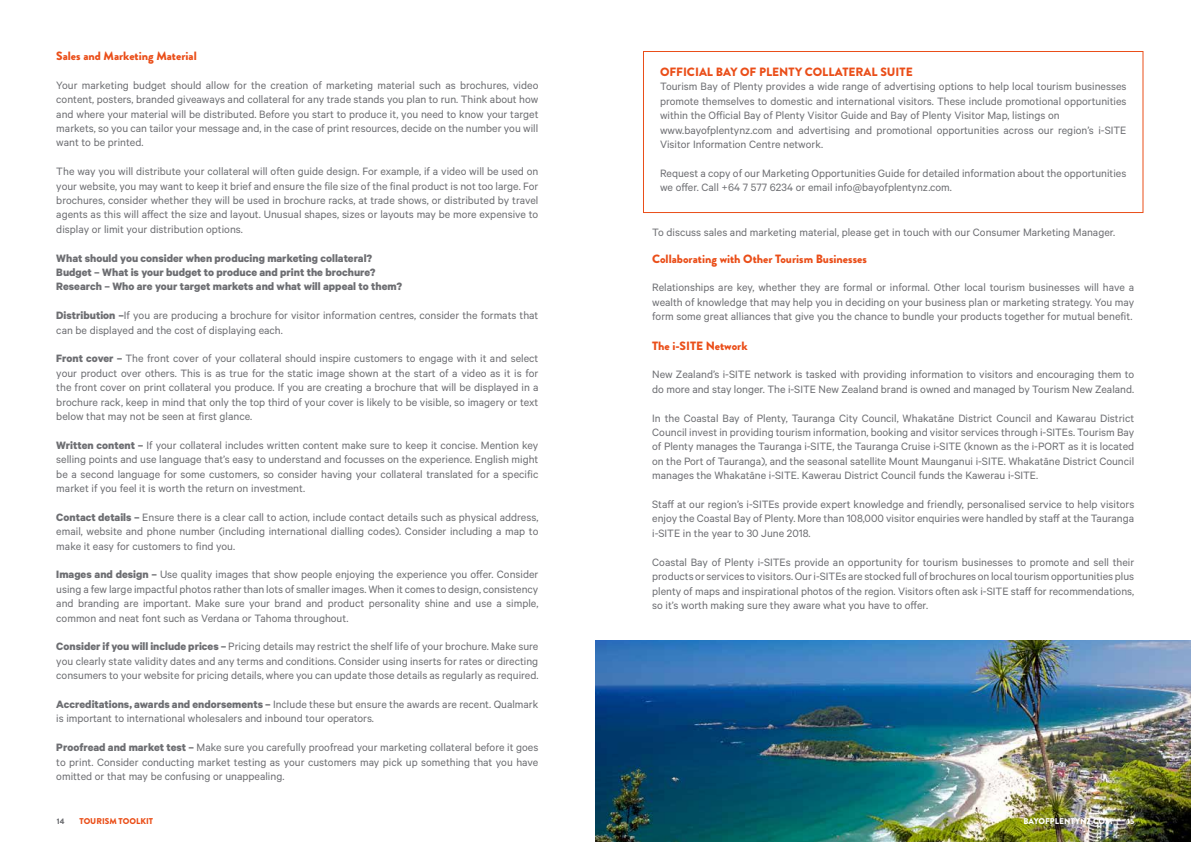
<style>
.page{position:relative;width:1191px;height:842px;background:#fff}
.page>*{position:absolute;margin:0;border:0;box-sizing:border-box;transform-origin:0 0}
.t1{font:12px/14.4px "Calibre";color:#6d6e72;text-align:justify}
.t2{font:700 12px/14.4px "Calibre";color:#6d6e72}
.t3{font:900 12px "Brandon Grotesque";color:#ea4e19}
.t4{font:900 8.4px "Brandon Grotesque";color:#fff}
.t5{font:900 8.4px "Brandon Grotesque";color:#ea4d17}
.t6{font:900 8px "Brandon Grotesque";color:#6d6e72}
.t7{font:900 8px "Brandon Grotesque";color:#fff}
.s1{font-weight:700}
</style>
<div class="page">
<img style="left:595px;top:640px;width:596px;height:202px">
<div style="left:643px;top:51px;width:500px;height:162px;border:1px solid #ea4e19"></div>
<p class="t3" style="left:56px;top:47px;width:142px">Sales and Marketing Material</p>
<p class="t1" style="left:56px;top:77px;width:483px">Your marketing budget should allow for the creation of marketing material such as brochures, video content, posters, branded giveaways and collateral for any trade stands you plan to run. Think about how and where your material will be distributed. Before you start to produce it, you need to know your target markets, so you can tailor your message and, in the case of print resources, decide on the number you will want to be printed.</p>
<p class="t1" style="left:56px;top:164px;width:483px">The way you will distribute your collateral will often guide design. For example, if a video will be used on your website, you may want to keep it brief and ensure the file size of the final product is not too large. For brochures, consider whether they will be used in brochure racks, at trade shows, or distributed by travel agents as this will affect the size and layout. Unusual shapes, sizes or layouts may be more expensive to display or limit your distribution options.</p>
<p class="t2" style="left:56px;top:250px;width:347px">What should you consider when producing marketing collateral?<br>Budget – What is your budget to produce and print the brochure?<br>Research – Who are your target markets and what will appeal to them?</p>
<p class="t1" style="left:56px;top:308px;width:483px"><span class="s1">Distribution –</span>If you are producing a brochure for visitor information centres, consider the formats that can be displayed and the cost of displaying each.</p>
<p class="t1" style="left:56px;top:351px;width:483px"><span class="s1">Front cover –</span> The front cover of your collateral should inspire customers to engage with it and select your product over others. This is as true for the static image shown at the start of a video as it is for the front cover on print collateral you produce. If you are creating a brochure that will be displayed in a brochure rack, keep in mind that only the top third of your cover is likely to be visible, so imagery or text below that may not be seen at first glance.</p>
<p class="t1" style="left:56px;top:437px;width:483px"><span class="s1">Written content –</span> If your collateral includes written content make sure to keep it concise. Mention key selling points and use language that’s easy to understand and focusses on the experience. English might be a second language for some customers, so consider having your collateral translated for a specific market if you feel it is worth the return on investment.</p>
<p class="t1" style="left:56px;top:509px;width:483px"><span class="s1">Contact details –</span> Ensure there is a clear call to action, include contact details such as physical address, email, website and phone number (including international dialling codes). Consider including a map to make it easy for customers to find you.</p>
<p class="t1" style="left:56px;top:567px;width:483px"><span class="s1">Images and design –</span> Use quality images that show people enjoying the experience you offer. Consider using a few large impactful photos rather than lots of smaller images. When it comes to design, consistency and branding are important. Make sure your brand and product personality shine and use a simple, common and neat font such as Verdana or Tahoma throughout.</p>
<p class="t1" style="left:56px;top:639px;width:483px"><span class="s1">Consider if you will include prices –</span> Pricing details may restrict the shelf life of your brochure. Make sure you clearly state validity dates and any terms and conditions. Consider using inserts for rates or directing consumers to your website for pricing details, where you can update those details as regularly as required.</p>
<p class="t1" style="left:56px;top:697px;width:483px"><span class="s1">Accreditations, awards and endorsements –</span> Include these but ensure the awards are recent. Qualmark is important to international wholesalers and inbound tour operators.</p>
<p class="t1" style="left:56px;top:740px;width:483px"><span class="s1">Proofread and market test –</span> Make sure you carefully proofread your marketing collateral before it goes to print. Consider conducting market testing as your customers may pick up something that you have omitted or that may be confusing or unappealing.</p>
<p class="t3" style="left:660px;top:63px;width:254px">OFFICIAL BAY OF PLENTY COLLATERAL SUITE</p>
<p class="t1" style="left:660px;top:79px;width:468px;text-align:left">Tourism Bay of Plenty provides a wide range of advertising options to help local tourism businesses promote themselves to domestic and international visitors. These include promotional opportunities within the Official Bay of Plenty Visitor Guide and Bay of Plenty Visitor Map, listings on www.bayofplentynz.com and advertising and promotional opportunities across our region’s i-SITE Visitor Information Centre network.</p>
<p class="t1" style="left:660px;top:165px;width:468px">Request a copy of our Marketing Opportunities Guide for detailed information about the opportunities we offer. Call +64 7 577 6234 or email info@bayofplentynz.com.</p>
<p class="t1" style="left:652px;top:225px;width:464px">To discuss sales and marketing material, please get in touch with our Consumer Marketing Manager.</p>
<p class="t3" style="left:652px;top:250px;width:216px">Collaborating with Other Tourism Businesses</p>
<p class="t1" style="left:652px;top:280px;width:483px">Relationships are key, whether they are formal or informal. Other local tourism businesses will have a wealth of knowledge that may help you in deciding on your business plan or marketing strategy. You may form some great alliances that give you the chance to bundle your products together for mutual benefit.</p>
<p class="t3" style="left:652px;top:337px;width:97px">The i-SITE Network</p>
<p class="t1" style="left:652px;top:367px;width:483px">New Zealand’s i-SITE network is tasked with providing information to visitors and encouraging them to do more and stay longer. The i-SITE New Zealand brand is owned and managed by Tourism New Zealand.</p>
<p class="t1" style="left:652px;top:410px;width:483px">In the Coastal Bay of Plenty, Tauranga City Council, Whakatāne District Council and Kawarau District Council invest in providing tourism information, booking and visitor services through i-SITEs. Tourism Bay of Plenty manages the Tauranga i-SITE, the Tauranga Cruise i-SITE (known as the i-PORT as it is located on the Port of Tauranga), and the seasonal satellite Mount Maunganui i-SITE. Whakatāne District Council manages the Whakatāne i-SITE. Kawerau District Council funds the Kawerau i-SITE.</p>
<p class="t1" style="left:652px;top:497px;width:483px">Staff at our region’s i-SITEs provide expert knowledge and friendly, personalised service to help visitors enjoy the Coastal Bay of Plenty. More than 108,000 visitor enquiries were handled by staff at the Tauranga i-SITE in the year to 30 June 2018.</p>
<p class="t1" style="left:652px;top:554px;width:483px">Coastal Bay of Plenty i-SITEs provide an opportunity for tourism businesses to promote and sell their products or services to visitors. Our i-SITEs are stocked full of brochures on local tourism opportunities plus plenty of maps and inspirational photos of the region. Visitors often ask i-SITE staff for recommendations, so it’s worth making sure they aware what you have to offer.</p>
<p class="t6" style="left:57px;top:815px;width:9px">14</p>
<p class="t5" style="left:79px;top:815px;width:75px">TOURISM TOOLKIT</p>
<p class="t4" style="left:1023px;top:815px;width:91px">BAYOFPLENTYNZ.COM</p>
<p class="t7" style="left:1127px;top:815px;width:9px">15</p>
</div>
